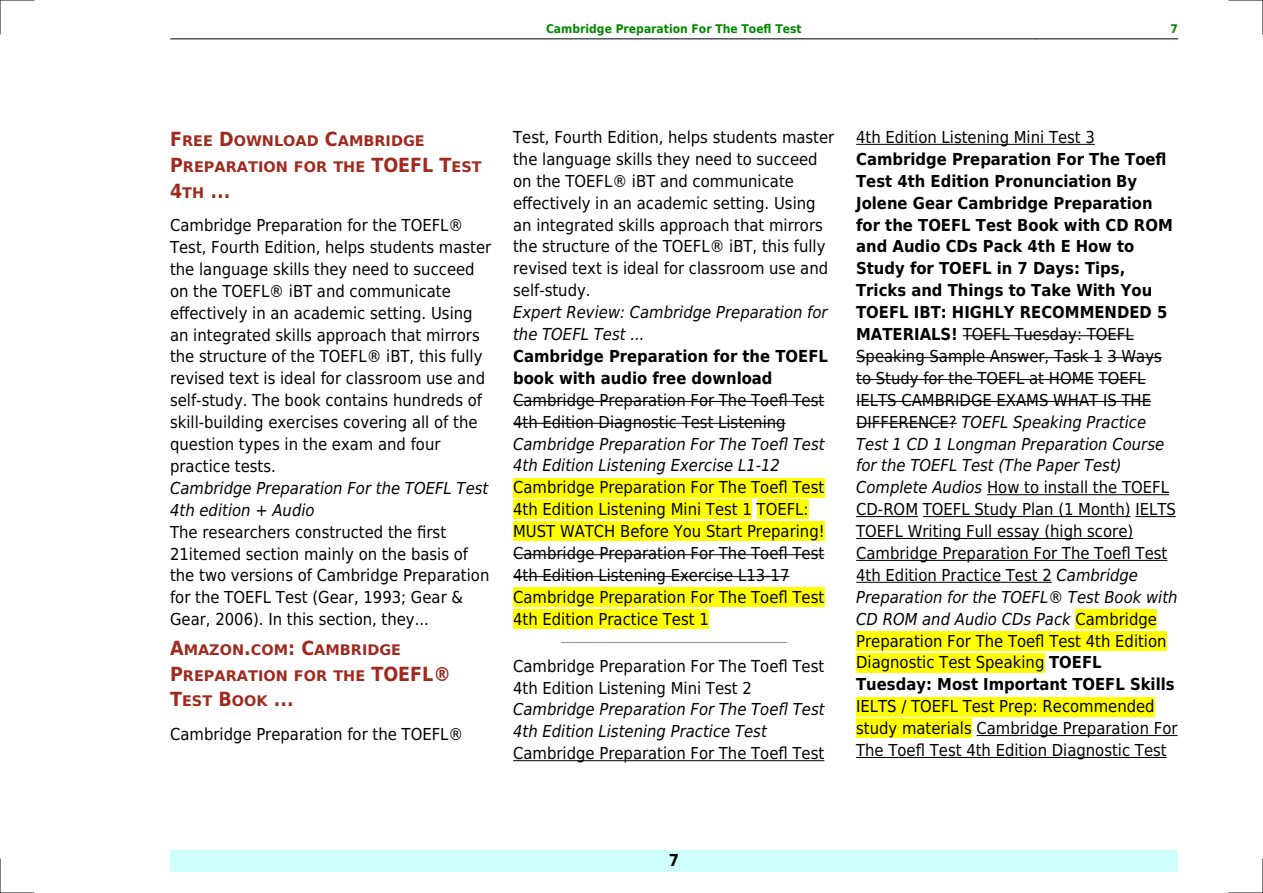
<style>
.page{position:relative;width:1263px;height:893px;background:#fff}
.page>*{position:absolute;margin:0;border:0;box-sizing:border-box;transform-origin:0 0}
.t1{font:700 19.5px "DejaVu Sans Condensed";color:#9f2b1e}
.t2{font:16.5px/21.9px "DejaVu Sans Condensed";color:#000}
.t3{font:italic 16.5px/21.9px "DejaVu Sans Condensed";color:#000}
.t4{font:700 16.5px/21.9px "DejaVu Sans Condensed";color:#000}
.t5{font:700 14.7px/26px "DejaVu Sans Condensed";color:#9f2b1e;scale:1.1 1}
.t6{font:700 12px "DejaVu Sans Condensed";color:#080}
.s1{font-size:19.5px}
.s2{font-size:14.7px}
.s3{font-weight:700}
.s4{font-style:italic}
</style>
<div class="page">
<hr style="left:170px;top:39px;width:141px;height:1px;background:#000">
<hr style="left:311px;top:39px;width:725px;height:1px;background:#000">
<hr style="left:1037px;top:39px;width:141px;height:1px;background:#000">
<div style="left:170px;top:850px;width:1008px;height:22px;background:#cffffc"></div>
<hr style="left:513px;top:401px;width:311px;height:1px;background:#000">
<hr style="left:513px;top:423px;width:273px;height:1px;background:#000">
<div style="left:513px;top:478px;width:311px;height:19px;background:#ff0"></div>
<div style="left:513px;top:500px;width:239px;height:19px;background:#ff0"></div>
<div style="left:757px;top:500px;width:51px;height:19px;background:#ff0"></div>
<div style="left:513px;top:522px;width:312px;height:19px;background:#ff0"></div>
<hr style="left:513px;top:554px;width:311px;height:1px;background:#000">
<hr style="left:513px;top:576px;width:276px;height:1px;background:#000">
<div style="left:513px;top:587px;width:311px;height:20px;background:#ff0"></div>
<div style="left:513px;top:609px;width:196px;height:20px;background:#ff0"></div>
<hr style="left:561px;top:642px;width:226px;height:1px;background:#999">
<hr style="left:513px;top:760px;width:311px;height:1px;background:#000">
<hr style="left:856px;top:144px;width:239px;height:1px;background:#000">
<hr style="left:963px;top:335px;width:171px;height:1px;background:#000">
<hr style="left:856px;top:357px;width:247px;height:1px;background:#000">
<hr style="left:1107px;top:357px;width:55px;height:1px;background:#000">
<hr style="left:856px;top:379px;width:238px;height:1px;background:#000">
<hr style="left:1098px;top:379px;width:47px;height:1px;background:#000">
<hr style="left:856px;top:401px;width:295px;height:1px;background:#000">
<hr style="left:856px;top:423px;width:101px;height:1px;background:#000">
<hr style="left:987px;top:494px;width:182px;height:1px;background:#000">
<hr style="left:856px;top:516px;width:62px;height:1px;background:#000">
<hr style="left:923px;top:516px;width:207px;height:1px;background:#000">
<hr style="left:1135px;top:516px;width:41px;height:1px;background:#000">
<hr style="left:856px;top:538px;width:277px;height:1px;background:#000">
<hr style="left:856px;top:560px;width:311px;height:1px;background:#000">
<hr style="left:856px;top:582px;width:196px;height:1px;background:#000">
<div style="left:1075px;top:609px;width:82px;height:20px;background:#ff0"></div>
<div style="left:856px;top:631px;width:310px;height:19px;background:#ff0"></div>
<div style="left:856px;top:653px;width:188px;height:19px;background:#ff0"></div>
<div style="left:856px;top:697px;width:299px;height:19px;background:#ff0"></div>
<div style="left:856px;top:719px;width:116px;height:19px;background:#ff0"></div>
<hr style="left:976px;top:735px;width:201px;height:1px;background:#000">
<hr style="left:856px;top:757px;width:311px;height:1px;background:#000">
<hr style="left:0;top:0;width:34px;height:1px;background:#000">
<hr style="left:1229px;top:0;width:34px;height:1px;background:#000">
<hr style="left:0;top:892px;width:34px;height:1px;background:#000">
<hr style="left:1229px;top:892px;width:34px;height:1px;background:#000">
<hr style="left:0;top:0;width:1px;height:34px;background:#000">
<hr style="left:0;top:859px;width:1px;height:34px;background:#000">
<hr style="left:1262px;top:0;width:1px;height:34px;background:#000">
<hr style="left:1262px;top:859px;width:1px;height:34px;background:#000">
<p class="t6" style="left:546px;top:21px;width:257px">Cambridge Preparation For The Toefl Test</p>
<p class="t6" style="left:1170px;top:21px;width:9px">7</p>
<p class="t5" style="left:170px;top:128px;width:285px"><span class="s1">F</span>REE <span class="s1">D</span>OWNLOAD <span class="s1">C</span>AMBRIDGE<br><span class="s1">P</span>REPARATION FOR THE <span class="s1">TOEFL T</span>EST</p>
<p class="t1" style="left:170px;top:180px;width:62px">4<span class="s2">TH</span> ...</p>
<p class="t2" style="left:170px;top:214px;width:323px">Cambridge Preparation for the TOEFL® Test, Fourth Edition, helps students master the language skills they need to succeed on the TOEFL® iBT and communicate effectively in an academic setting. Using an integrated skills approach that mirrors the structure of the TOEFL® iBT, this fully revised text is ideal for classroom use and self-study. The book contains hundreds of skill-building exercises covering all of the question types in the exam and four practice tests.</p>
<p class="t3" style="left:170px;top:477px;width:320px">Cambridge Preparation For the TOEFL Test<br>4th edition + Audio</p>
<p class="t2" style="left:170px;top:521px;width:321px">The researchers constructed the first 21itemed section mainly on the basis of the two versions of Cambridge Preparation for the TOEFL Test (Gear, 1993; Gear &amp; Gear, 2006). In this section, they...</p>
<p class="t5" style="left:170px;top:637px;width:257px"><span class="s1">A</span>MAZON<span class="s1">.</span>COM<span class="s1">: C</span>AMBRIDGE<br><span class="s1">P</span>REPARATION FOR THE <span class="s1">TOEFL®<br>T</span>EST <span class="s1">B</span>OOK <span class="s1">...</span></p>
<p class="t2" style="left:170px;top:723px;width:295px">Cambridge Preparation for the TOEFL®</p>
<p class="t2" style="left:513px;top:126px;width:323px">Test, Fourth Edition, helps students master the language skills they need to succeed on the TOEFL® iBT and communicate effectively in an academic setting. Using an integrated skills approach that mirrors the structure of the TOEFL® iBT, this fully revised text is ideal for classroom use and self-study.</p>
<p class="t3" style="left:513px;top:301px;width:316px">Expert Review: Cambridge Preparation for the TOEFL Test ...</p>
<p class="t4" style="left:513px;top:345px;width:316px">Cambridge Preparation for the TOEFL book with audio free download</p>
<p class="t2" style="left:513px;top:389px;width:313px">Cambridge Preparation For The Toefl Test<br>4th Edition Diagnostic Test Listening</p>
<p class="t3" style="left:513px;top:433px;width:313px">Cambridge Preparation For The Toefl Test<br>4th Edition Listening Exercise L1-12</p>
<p class="t2" style="left:513px;top:477px;width:313px">Cambridge Preparation For The Toefl Test 4th Edition Listening Mini Test 1 TOEFL:<br>MUST WATCH Before You Start Preparing!<br>Cambridge Preparation For The Toefl Test 4th Edition Listening Exercise L13-17<br>Cambridge Preparation For The Toefl Test 4th Edition Practice Test 1</p>
<p class="t2" style="left:513px;top:655px;width:313px">Cambridge Preparation For The Toefl Test<br>4th Edition Listening Mini Test 2</p>
<p class="t3" style="left:513px;top:699px;width:313px">Cambridge Preparation For The Toefl Test<br>4th Edition Listening Practice Test</p>
<p class="t2" style="left:513px;top:743px;width:313px">Cambridge Preparation For The Toefl Test</p>
<p class="t2" style="left:856px;top:126px;width:240px">4th Edition Listening Mini Test 3</p>
<p class="t2" style="left:856px;top:148px;width:323px"><span class="s3">Cambridge Preparation For The Toefl Test 4th Edition Pronunciation By Jolene Gear Cambridge Preparation for the TOEFL Test Book with CD ROM and Audio CDs Pack 4th E How to Study for TOEFL in 7 Days: Tips, Tricks and Things to Take With You TOEFL IBT: HIGHLY RECOMMENDED 5<br>MATERIALS!</span> TOEFL Tuesday: TOEFL Speaking Sample Answer, Task 1 3 Ways to Study for the TOEFL at HOME TOEFL IELTS CAMBRIDGE EXAMS WHAT IS THE DIFFERENCE? <span class="s4">TOEFL Speaking Practice Test 1 CD 1 Longman Preparation Course for the TOEFL Test (The Paper Test)<br>Complete Audios</span> How to install the TOEFL CD-ROM TOEFL Study Plan (1 Month) IELTS TOEFL Writing Full essay (high score)<br>Cambridge Preparation For The Toefl Test 4th Edition Practice Test 2 <span class="s4">Cambridge Preparation for the TOEFL® Test Book with CD ROM and Audio CDs Pack</span> Cambridge Preparation For The Toefl Test 4th Edition Diagnostic Test Speaking <span class="s3">TOEFL Tuesday: Most Important TOEFL Skills</span></p>
<p class="t2" style="left:856px;top:696px;width:323px">IELTS / TOEFL Test Prep: Recommended study materials Cambridge Preparation For<br>The Toefl Test 4th Edition Diagnostic Test</p>
<p class="t4" style="left:669px;top:850px;width:12px">7</p>
</div>
